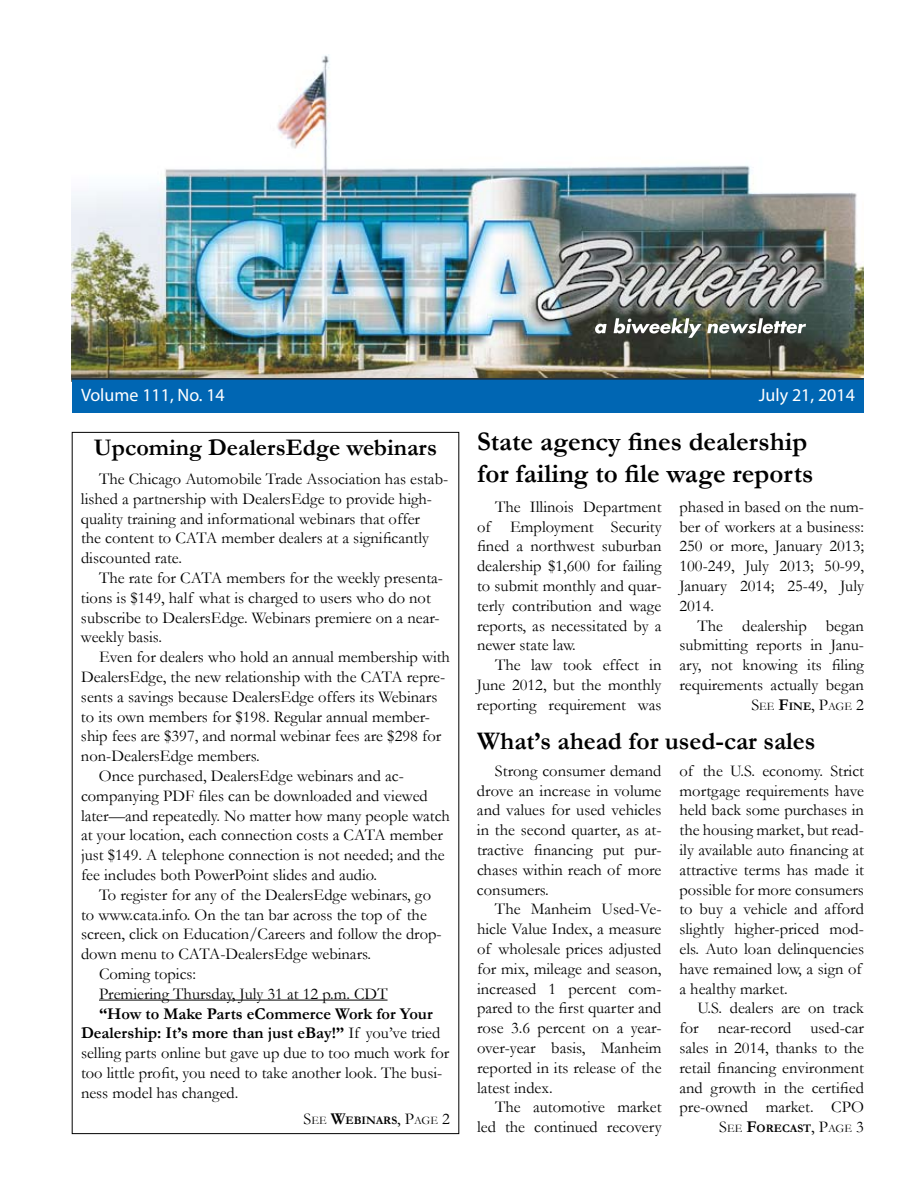
<style>
.page{position:relative;width:918px;height:1188px;background:#fff}
.page>*{position:absolute;margin:0;border:0;box-sizing:border-box;transform-origin:0 0}
.t1{font:700 27px/32.4px "Garamond";color:#000}
.t2{font:700 25.5px "Garamond";color:#000}
.t3{font:700 24px "Garamond";color:#000}
.t4{font:18px "Myriad Pro";color:#fff}
.t5{font:16.5px/19.8px "Garamond";color:#000;text-align:justify}
.t6{font:700 11.55px "Garamond";color:#000}
.t7{font:11.55px "Garamond";color:#000}
.s1{font-weight:700}
.s2{font-weight:400;font-size:16.5px}
.s3{font-weight:400}
.s4{font-size:16.5px}
.s5{font-weight:700;font-size:16.5px}
</style>
<div class="page">
<img style="left:72px;top:54px;width:792px;height:324px">
<div style="left:72px;top:379px;width:792px;height:34px;background:#0066b3"></div>
<hr style="left:72px;top:378px;width:792px;height:2px;background:#292a2c">
<svg style="left:595px;top:324px;width:12px;height:10px"></svg>
<svg style="left:614px;top:318px;width:192px;height:20px"></svg>
<hr style="left:99px;top:1000px;width:289px;height:1px;background:#000">
<p class="t4" style="left:81px;top:384px;width:145px">Volume 111, No. 14</p>
<p class="t4" style="left:759px;top:384px;width:98px">July 21, 2014</p>
<h3 class="t3" style="left:94px;top:432px;width:345px">Upcoming DealersEdge webinars</h3>
<p class="t5" style="left:81px;top:469px;width:369px;text-align:left;text-indent:18px">The Chicago Automobile Trade Association has estab&shy;lished a partnership with DealersEdge to provide high&shy;quality training and informational webinars that offer<br>the content to CATA member dealers at a significantly discounted rate.</p>
<p class="t5" style="left:81px;top:568px;width:364px;text-align:left;text-indent:18px">The rate for CATA members for the weekly presenta&shy;tions is $149, half what is charged to users who do not subscribe to DealersEdge. Webinars premiere on a near&shy;weekly basis.</p>
<p class="t5" style="left:99px;top:647px;width:353px">Even for dealers who hold an annual membership with</p>
<p class="t5" style="left:81px;top:667px;width:366px">DealersEdge, the new relationship with the CATA repre-</p>
<p class="t5" style="left:81px;top:686px;width:358px">sents a savings because DealersEdge offers its Webinars</p>
<p class="t5" style="left:81px;top:706px;width:351px">to its own members for $198. Regular annual member-</p>
<p class="t5" style="left:81px;top:726px;width:362px">ship fees are $397, and normal webinar fees are $298 for</p>
<p class="t5" style="left:81px;top:746px;width:180px">non-DealersEdge members.</p>
<p class="t5" style="left:99px;top:766px;width:306px">Once purchased, DealersEdge webinars and ac-</p>
<p class="t5" style="left:81px;top:785px;width:348px">companying PDF files can be downloaded and viewed</p>
<p class="t5" style="left:81px;top:805px;width:370px">later—and repeatedly. No matter how many people watch</p>
<p class="t5" style="left:81px;top:825px;width:363px">at your location, each connection costs a CATA member</p>
<p class="t5" style="left:81px;top:845px;width:365px">just $149. A telephone connection is not needed; and the</p>
<p class="t5" style="left:81px;top:865px;width:298px">fee includes both PowerPoint slides and audio.</p>
<p class="t5" style="left:99px;top:884px;width:334px">To register for any of the DealersEdge webinars, go</p>
<p class="t5" style="left:81px;top:904px;width:347px">to www.cata.info. On the tan bar across the top of the</p>
<p class="t5" style="left:81px;top:924px;width:362px">screen, click on Education/Careers and follow the drop-</p>
<p class="t5" style="left:81px;top:944px;width:292px">down menu to CATA-DealersEdge webinars.</p>
<p class="t5" style="left:99px;top:964px;width:99px">Coming topics:</p>
<p class="t5" style="left:99px;top:983px;width:290px">Premiering Thursday, July 31 at 12 p.m. CDT</p>
<p class="t5" style="left:81px;top:1003px;width:370px;text-align:left;text-indent:18px"><span class="s1">“How to Make Parts eCommerce Work for Your Dealership: It’s more than just eBay!”</span> If you’ve tried selling parts online but gave up due to too much work for too little profit, you need to take another look. The busi&shy;ness model has changed.</p>
<p class="t6" style="left:304px;top:1112px;width:148px"><span class="s2">S</span><span class="s3">ee</span> <span class="s4">W</span>ebinars<span class="s2">, P</span><span class="s3">age</span> <span class="s2">2</span></p>
<h1 class="t1" style="left:477px;top:425px;width:338px">State agency fines dealership for failing to file wage reports</h1>
<p class="t5" style="left:477px;top:496px;width:186px;text-indent:18px">The Illinois Department of Employment Security fined a northwest suburban dealership $1,600 for failing to submit monthly and quar&shy;terly contribution and wage reports, as necessitated by a newer state law.</p>
<p class="t5" style="left:477px;top:655px;width:186px;text-indent:18px">The law took effect in June 2012, but the monthly reporting requirement was</p>
<p class="t5" style="left:679px;top:496px;width:186px">phased in based on the num&shy;ber of workers at a business:<br>250 or more, January 2013; 100-249, July 2013; 50-99, January 2014; 25-49, July 2014.</p>
<p class="t5" style="left:680px;top:615px;width:186px;text-indent:18px">The dealership began submitting reports in Janu&shy;ary, not knowing its filing requirements actually began</p>
<p class="t7" style="left:751px;top:698px;width:114px"><span class="s4">S</span>ee <span class="s5">F</span><span class="s1">ine</span><span class="s4">, P</span>age <span class="s4">2</span></p>
<h2 class="t2" style="left:477px;top:723px;width:340px">What’s ahead for used-car sales</h2>
<p class="t5" style="left:477px;top:760px;width:186px;text-indent:18px">Strong consumer demand drove an increase in volume and values for used vehicles in the second quarter, as at&shy;tractive financing put pur&shy;chases within reach of more consumers.</p>
<p class="t5" style="left:477px;top:899px;width:186px;text-indent:18px">The Manheim Used-Ve&shy;hicle Value Index, a measure of wholesale prices adjusted for mix, mileage and season, increased 1 percent com&shy;pared to the first quarter and rose 3.6 percent on a year&shy;over-year basis, Manheim reported in its release of the latest index.</p>
<p class="t5" style="left:477px;top:1097px;width:186px;text-align:right">The automotive market led the continued recovery</p>
<p class="t5" style="left:680px;top:760px;width:186px;text-align:left">of the U.S. economy. Strict mortgage requirements have held back some purchases in the housing market, but read&shy;ily available auto financing at attractive terms has made it possible for more consumers to buy a vehicle and afford slightly higher-priced mod&shy;els. Auto loan delinquencies have remained low, a sign of a healthy market.</p>
<p class="t5" style="left:680px;top:998px;width:186px;text-indent:18px">U.S. dealers are on track for near-record used-car sales in 2014, thanks to the retail financing environment and growth in the certified pre-owned market. CPO</p>
<p class="t6" style="left:719px;top:1120px;width:146px"><span class="s2">S</span><span class="s3">ee</span> <span class="s4">F</span>orecast<span class="s2">, P</span><span class="s3">age</span> <span class="s2">3</span></p>
</div>
